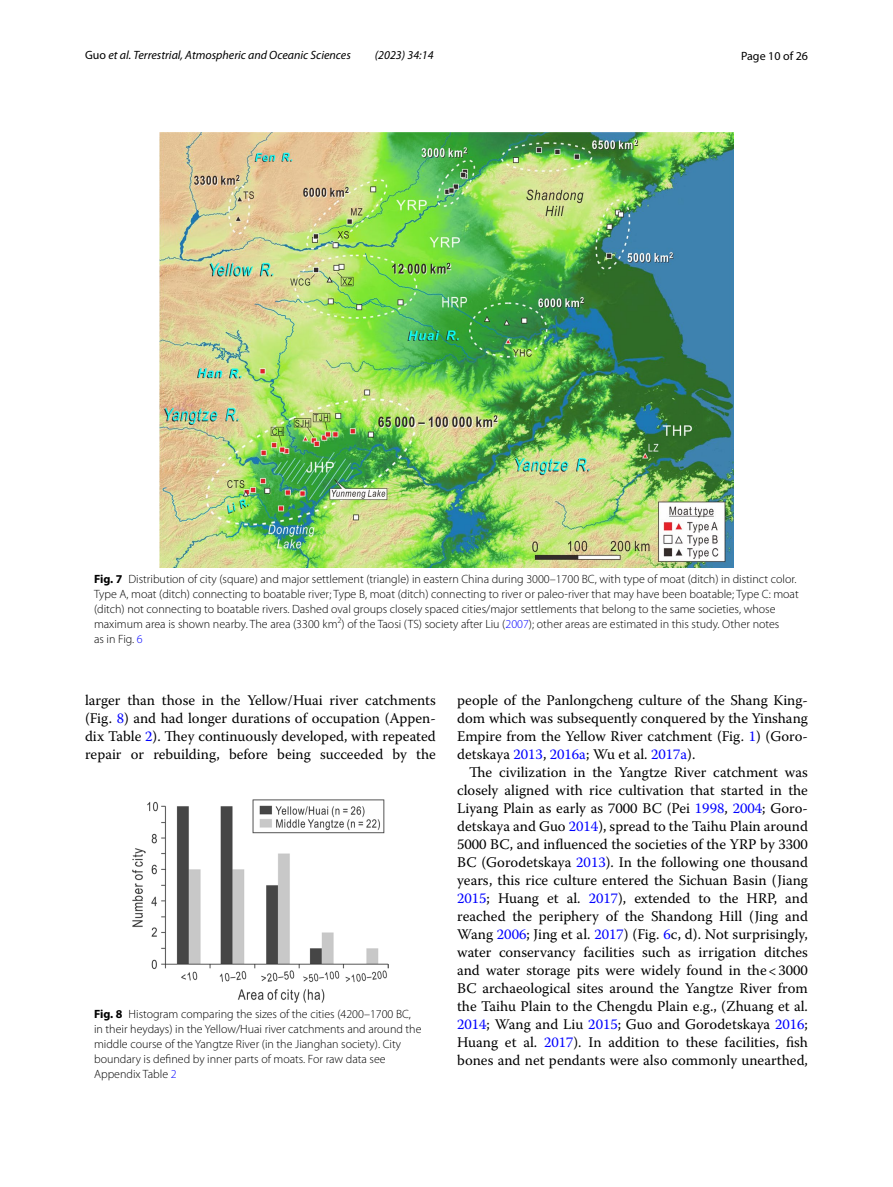
<style>
.page{position:relative;width:893px;height:1187px;background:#fff}
.page>*{position:absolute;margin:0;border:0;box-sizing:border-box;transform-origin:0 0}
.t1{font:14.7px/18px "Warnock Pro";color:#000;text-align:justify}
.t2{font:300 12px/15px "Myriad Pro";color:#000}
.t3{font:italic 12px "Myriad Pro";color:#000}
.t4{font:12px "Myriad Pro";color:#000}
.s1{font-style:normal}
.s2{font-weight:700}
.s3{color:#00f}
</style>
<div class="page">
<img style="left:159px;top:133px;width:574px;height:435px">
<img style="left:133px;top:799px;width:255px;height:203px">
<p class="t3" style="left:85px;top:48px;width:267px"><span class="s1">Guo</span> et al. Terrestrial, Atmospheric and Oceanic Sciences</p>
<p class="t3" style="left:375px;top:48px;width:60px">(2023) 34:14</p>
<p class="t4" style="left:741px;top:48px;width:68px">Page 10 of 26</p>
<p class="t2" style="left:94px;top:571px;width:706px"><span class="s2">Fig. 7</span> Distribution of city (square) and major settlement (triangle) in eastern China during 3000–1700 BC, with type of moat (ditch) in distinct color.<br>Type A, moat (ditch) connecting to boatable river; Type B, moat (ditch) connecting to river or paleo-river that may have been boatable; Type C: moat (ditch) not connecting to boatable rivers. Dashed oval groups closely spaced cities/major settlements that belong to the same societies, whose maximum area is shown nearby. The area (3300 km<sup>2</sup>) of the Taosi (TS) society after Liu (<span class="s3">2007</span>); other areas are estimated in this study. Other notes<br>as in Fig. <span class="s3">6</span></p>
<p class="t1" style="left:85px;top:691px;width:352px">larger than those in the Yellow/Huai river catchments (Fig. <span class="s3">8</span>) and had longer durations of occupation (Appen&shy;dix Table <span class="s3">2</span>). They continuously developed, with repeated repair or rebuilding, before being succeeded by the</p>
<p class="t1" style="left:457px;top:691px;width:352px">people of the Panlongcheng culture of the Shang King&shy;dom which was subsequently conquered by the Yinshang Empire from the Yellow River catchment (Fig. <span class="s3">1</span>) (Goro&shy;detskaya <span class="s3">2013</span>, <span class="s3">2016a</span>; Wu et al. <span class="s3">2017a</span>).</p>
<p class="t1" style="left:457px;top:763px;width:352px;text-indent:12px">The civilization in the Yangtze River catchment was closely aligned with rice cultivation that started in the Liyang Plain as early as 7000 BC (Pei <span class="s3">1998</span>, <span class="s3">2004</span>; Goro&shy;detskaya and Guo <span class="s3">2014</span>), spread to the Taihu Plain around 5000 BC, and influenced the societies of the YRP by 3300<br>BC (Gorodetskaya <span class="s3">2013</span>). In the following one thousand years, this rice culture entered the Sichuan Basin (Jiang <span class="s3">2015</span>; Huang et al. <span class="s3">2017</span>), extended to the HRP, and reached the periphery of the Shandong Hill (Jing and Wang <span class="s3">2006</span>; Jing et al. <span class="s3">2017</span>) (Fig. <span class="s3">6</span>c, d). Not surprisingly, water conservancy facilities such as irrigation ditches and water storage pits were widely found in the&lt;3000<br>BC archaeological sites around the Yangtze River from the Taihu Plain to the Chengdu Plain e.g., (Zhuang et al.<br><span class="s3">2014</span>; Wang and Liu <span class="s3">2015</span>; Guo and Gorodetskaya <span class="s3">2016</span>; Huang et al. <span class="s3">2017</span>). In addition to these facilities, fish bones and net pendants were also commonly unearthed,</p>
<p class="t2" style="left:94px;top:1006px;width:329px"><span class="s2">Fig. 8</span> Histogram comparing the sizes of the cities (4200–1700 BC, in their heydays) in the Yellow/Huai river catchments and around the middle course of the Yangtze River (in the Jianghan society). City boundary is defined by inner parts of moats. For raw data see Appendix Table <span class="s3">2</span></p>
</div>
